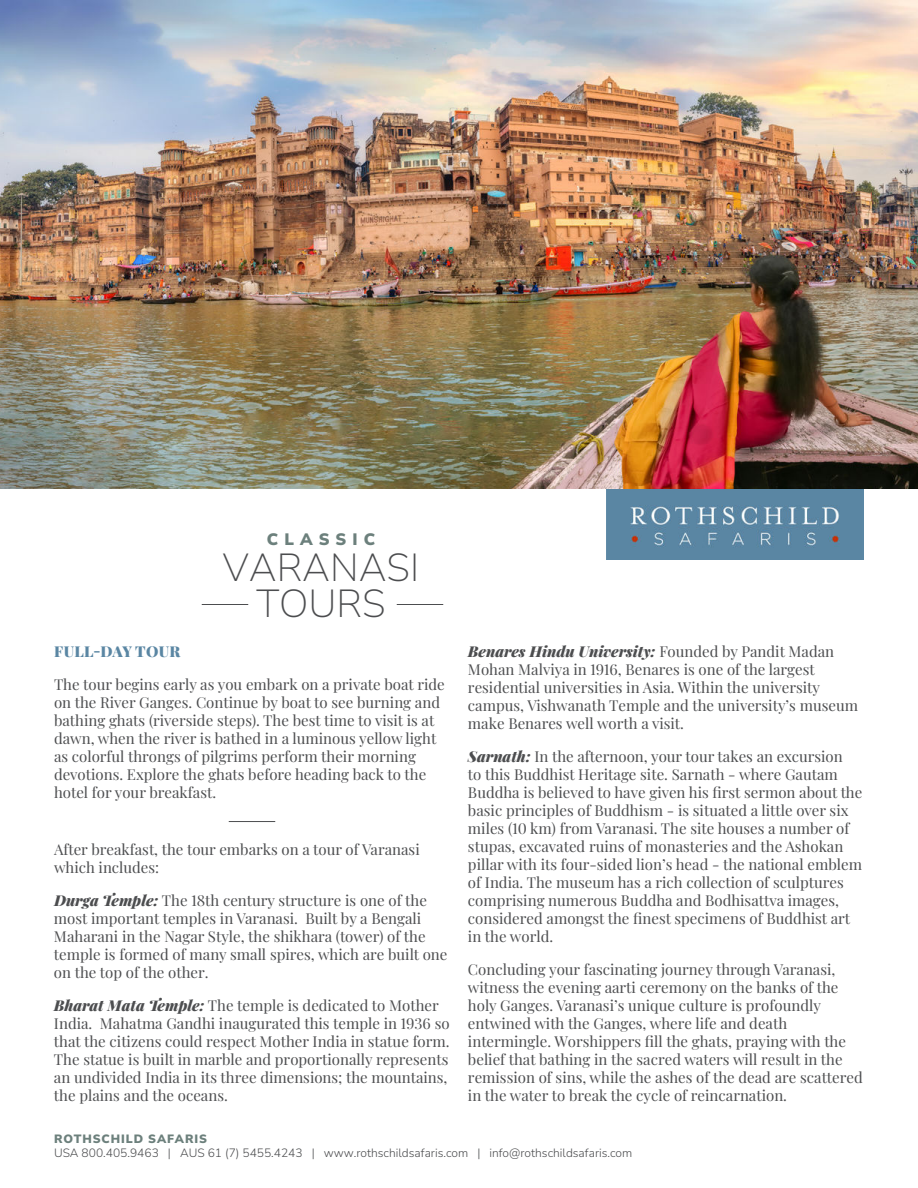
<style>
.page{position:relative;width:918px;height:1188px;background:#fff}
.page>*{position:absolute;margin:0;border:0;box-sizing:border-box;transform-origin:0 0}
.t1{font:200 39px/36px "Nunito Sans 12 pt";color:#4c4d4f;text-align:center}
.t2{font:200 16.5px "Nunito Sans 12 pt";letter-spacing:.37em;color:#6c807c}
.t3{font:15px/18px "Playfair Display";color:#4c4d4f}
.t4{font:900 15px "Playfair Display";letter-spacing:.02em;color:#5a86a3}
.t5{font:200 12px "Nunito Sans 12 pt";color:#4c4d4f}
.t6{font:200 12px "Nunito Sans 12 pt";letter-spacing:.075em;color:#6c807c}
.s1{font-weight:900;font-style:italic}
</style>
<div class="page">
<hr style="left:202px;top:604px;width:46px;height:1px;background:#4c4d4f">
<hr style="left:397px;top:604px;width:46px;height:1px;background:#4c4d4f">
<img style="left:606px;top:489px;width:258px;height:71px">
<hr style="left:229px;top:821px;width:46px;height:1px;background:#4c4d4f">
<img style="left:0;top:0;width:918px;height:489px">
<p class="t2" style="left:267px;top:533px;width:110px">CLASSIC</p>
<h1 class="t1" style="left:223px;top:552px;width:198px">VARANASI<br>TOURS</h1>
<p class="t4" style="left:54px;top:639px;width:127px">FULL-DAY TOUR</p>
<p class="t3" style="left:54px;top:676px;width:392px">The tour begins early as you embark on a private boat ride on the River Ganges. Continue by boat to see burning and bathing ghats (riverside steps). The best time to visit is at dawn, when the river is bathed in a luminous yellow light as colorful throngs of pilgrims perform their morning devotions. Explore the ghats before heading back to the hotel for your breakfast.</p>
<p class="t3" style="left:54px;top:841px;width:367px">After breakfast, the tour embarks on a tour of Varanasi which includes:</p>
<p class="t3" style="left:54px;top:892px;width:395px"><span class="s1">Durga Temple:</span> The 18th century structure is one of the most important temples in Varanasi. Built by a Bengali Maharani in the Nagar Style, the shikhara (tower) of the temple is formed of many small spires, which are built one on the top of the other.</p>
<p class="t3" style="left:54px;top:997px;width:397px"><span class="s1">Bharat Mata Temple:</span> The temple is dedicated to Mother India. Mahatma Gandhi inaugurated this temple in 1936 so that the citizens could respect Mother India in statue form.<br>The statue is built in marble and proportionally represents an undivided India in its three dimensions; the mountains, the plains and the oceans.</p>
<p class="t3" style="left:468px;top:643px;width:392px"><span class="s1">Benares Hindu University:</span> Founded by Pandit Madan Mohan Malviya in 1916, Benares is one of the largest residential universities in Asia. Within the university campus, Vishwanath Temple and the university’s museum make Benares well worth a visit.</p>
<p class="t3" style="left:468px;top:748px;width:396px"><span class="s1">Sarnath:</span> In the afternoon, your tour takes an excursion<br>to this Buddhist Heritage site. Sarnath - where Gautam Buddha is believed to have given his first sermon about the basic principles of Buddhism - is situated a little over six miles (10 km) from Varanasi. The site houses a number of stupas, excavated ruins of monasteries and the Ashokan pillar with its four-sided lion’s head - the national emblem of India. The museum has a rich collection of sculptures comprising numerous Buddha and Bodhisattva images, considered amongst the finest specimens of Buddhist art in the world.</p>
<p class="t3" style="left:468px;top:961px;width:396px">Concluding your fascinating journey through Varanasi, witness the evening aarti ceremony on the banks of the holy Ganges. Varanasi’s unique culture is profoundly entwined with the Ganges, where life and death intermingle. Worshippers fill the ghats, praying with the belief that bathing in the sacred waters will result in the remission of sins, while the ashes of the dead are scattered in the water to break the cycle of reincarnation.</p>
<p class="t6" style="left:54px;top:1134px;width:154px">ROTHSCHILD SAFARIS</p>
<p class="t5" style="left:54px;top:1149px;width:580px">USA 800.405.9463 | AUS 61 (7) 5455.4243 | www.rothschildsafaris.com | info@rothschildsafaris.com</p>
</div>
